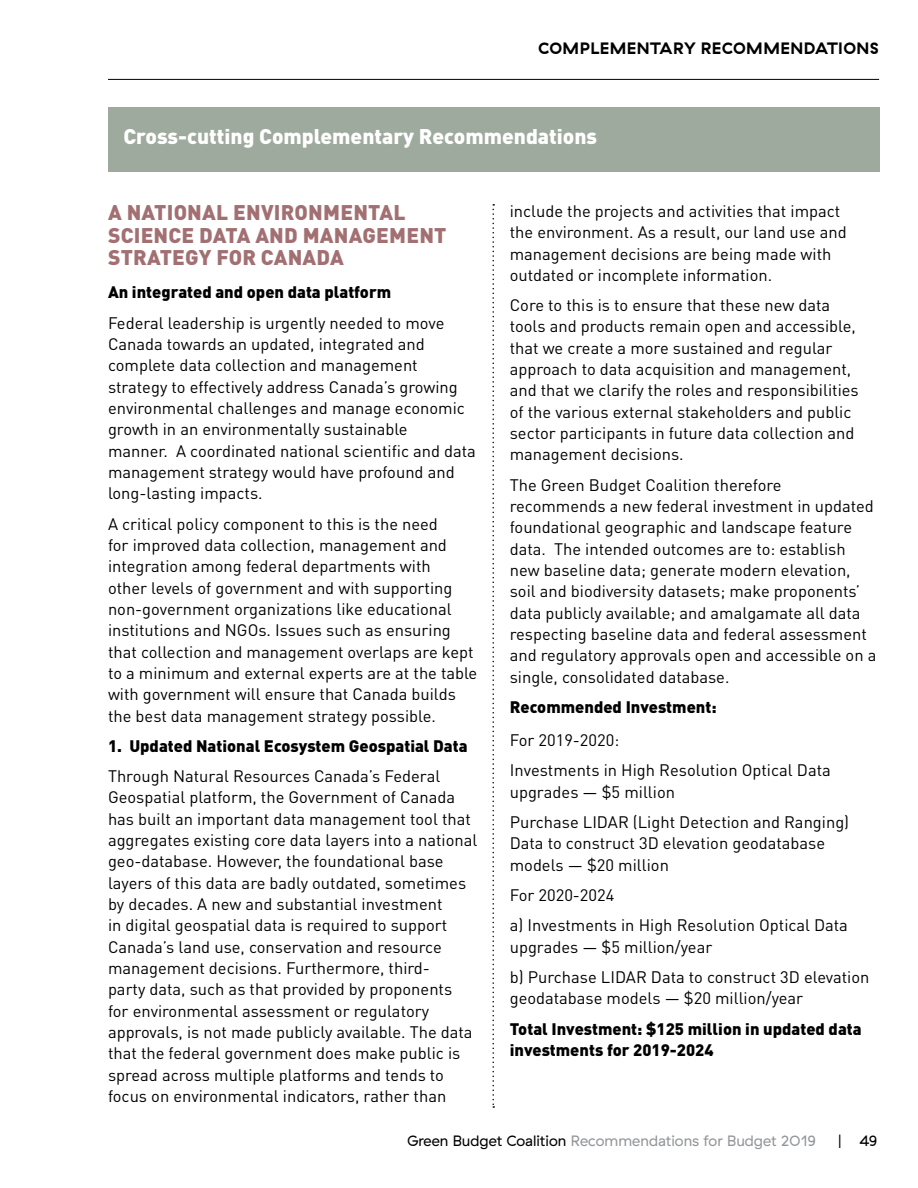
<style>
.page{position:relative;width:918px;height:1188px;background:#fff}
.page>*{position:absolute;margin:0;border:0;box-sizing:border-box;transform-origin:0 0}
.t1{font:900 21px/22.5px "DINOT";letter-spacing:.01em;color:#a27073}
.t2{font:900 21px "DINOT";color:#fff}
.t3{font:16.5px/21.3px "DINOT";color:#000}
.t4{font:900 16.5px/21.3px "DINOT";color:#000}
.t5{font:700 16.5px "GT Haptik";letter-spacing:.03em;color:#000}
.t6{font:15px "GT Haptik";color:#939598}
.t7{font:15px "GT Haptik";color:#000}
.s1{color:#000}
</style>
<div class="page">
<hr style="left:108px;top:79px;width:771px;height:1px;background:#000">
<svg style="left:492px;top:204px;width:2px;height:904px"></svg>
<div style="left:108px;top:107px;width:772px;height:65px;background:#9eaa9d"></div>
<p class="t5" style="left:538px;top:37px;width:342px">COMPLEMENTARY RECOMMENDATIONS</p>
<p class="t2" style="left:124px;top:122px;width:475px">Cross-cutting Complementary Recommendations</p>
<p class="t1" style="left:108px;top:200px;width:340px">A NATIONAL ENVIRONMENTAL<br>SCIENCE DATA AND MANAGEMENT<br>STRATEGY FOR CANADA</p>
<p class="t4" style="left:108px;top:281px;width:285px">An integrated and open data platform</p>
<p class="t3" style="left:108px;top:312px;width:369px">Federal leadership is urgently needed to move Canada towards an updated, integrated and complete data collection and management strategy to effectively address Canada’s growing environmental challenges and manage economic growth in an environmentally sustainable<br>manner. A coordinated national scientific and data management strategy would have profound and long-lasting impacts.</p>
<p class="t3" style="left:108px;top:512px;width:371px">A critical policy component to this is the need<br>for improved data collection, management and integration among federal departments with<br>other levels of government and with supporting non-government organizations like educational institutions and NGOs. Issues such as ensuring that collection and management overlaps are kept to a minimum and external experts are at the table with government will ensure that Canada builds the best data management strategy possible.</p>
<p class="t4" style="left:108px;top:735px;width:361px">1. Updated National Ecosystem Geospatial Data</p>
<p class="t3" style="left:108px;top:765px;width:371px">Through Natural Resources Canada’s Federal Geospatial platform, the Government of Canada has built an important data management tool that aggregates existing core data layers into a national geo-database. However, the foundational base layers of this data are badly outdated, sometimes by decades. A new and substantial investment<br>in digital geospatial data is required to support Canada’s land use, conservation and resource management decisions. Furthermore, third-<br>party data, such as that provided by proponents<br>for environmental assessment or regulatory approvals, is not made publicly available. The data that the federal government does make public is spread across multiple platforms and tends to focus on environmental indicators, rather than</p>
<p class="t3" style="left:510px;top:200px;width:339px">include the projects and activities that impact the environment. As a result, our land use and management decisions are being made with outdated or incomplete information.</p>
<p class="t3" style="left:510px;top:294px;width:351px">Core to this is to ensure that these new data tools and products remain open and accessible, that we create a more sustained and regular approach to data acquisition and management, and that we clarify the roles and responsibilities of the various external stakeholders and public sector participants in future data collection and management decisions.</p>
<p class="t3" style="left:510px;top:473px;width:368px">The Green Budget Coalition therefore recommends a new federal investment in updated foundational geographic and landscape feature data. The intended outcomes are to: establish new baseline data; generate modern elevation, soil and biodiversity datasets; make proponents’ data publicly available; and amalgamate all data respecting baseline data and federal assessment and regulatory approvals open and accessible on a single, consolidated database.</p>
<p class="t4" style="left:510px;top:696px;width:208px">Recommended Investment:</p>
<p class="t3" style="left:510px;top:724px;width:323px;line-height:30.3px">For 2019-2020:<br>Investments in High Resolution Optical Data</p>
<p class="t3" style="left:510px;top:776px;width:341px;line-height:30.3px">upgrades — $5 million<br>Purchase LIDAR (Light Detection and Ranging)</p>
<p class="t3" style="left:510px;top:832px;width:317px">Data to construct 3D elevation geodatabase models — $20 million</p>
<p class="t3" style="left:510px;top:879px;width:340px;line-height:30.3px">For 2020-2024<br>a) Investments in High Resolution Optical Data</p>
<p class="t3" style="left:510px;top:931px;width:361px;line-height:30.3px">upgrades — $5 million/year<br>b) Purchase LIDAR Data to construct 3D elevation</p>
<p class="t3" style="left:510px;top:987px;width:295px">geodatabase models — $20 million/year</p>
<p class="t4" style="left:510px;top:1017px;width:353px">Total Investment: $125 million in updated data investments for 2019-2024</p>
<p class="t6" style="left:407px;top:1132px;width:411px"><span class="s1">Green Budget Coalition</span> Recommendations for Budget 2019</p>
<p class="t7" style="left:838px;top:1132px;width:41px">| 49</p>
</div>
